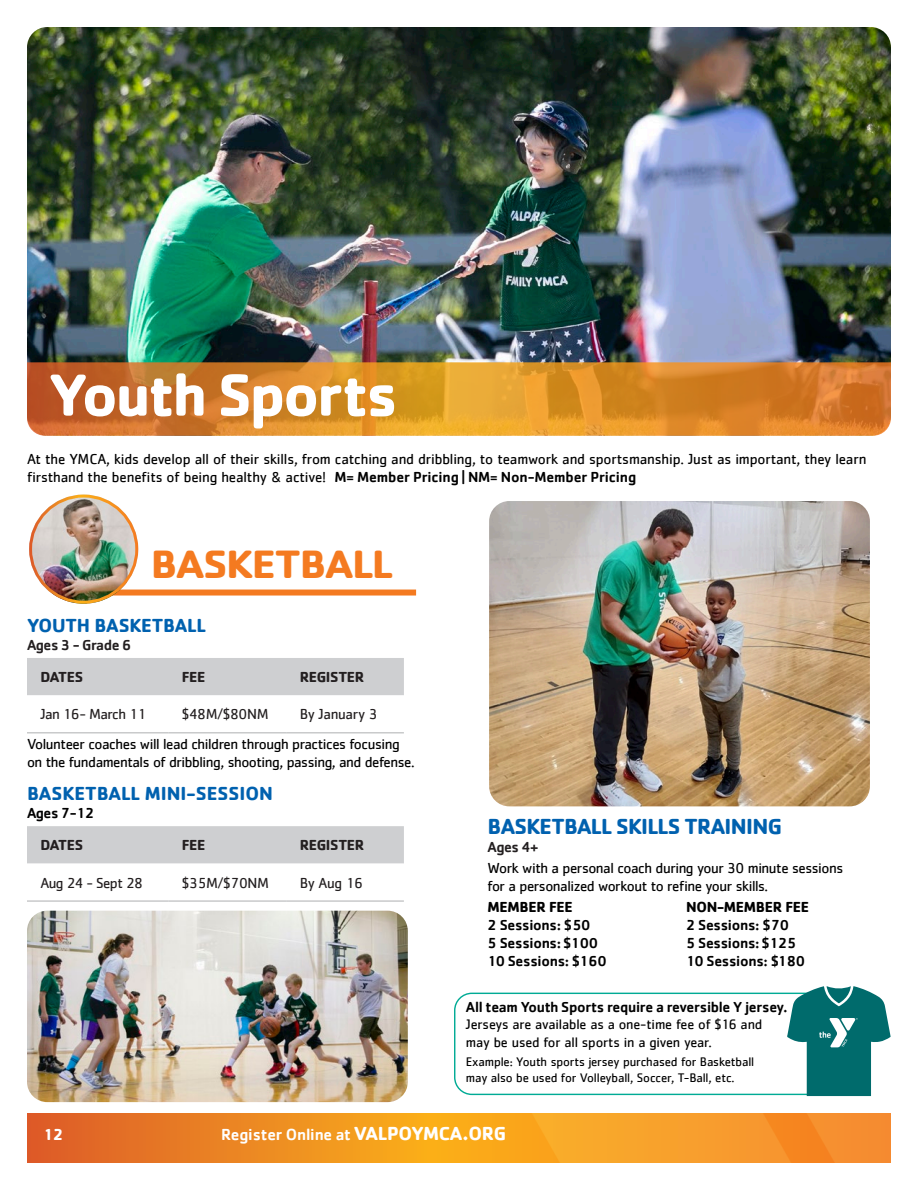
<style>
.page{position:relative;width:918px;height:1188px;background:#fff}
.page>*{position:absolute;margin:0;border:0;box-sizing:border-box;transform-origin:0 0}
.t1{font:700 61.5px "Cachet";letter-spacing:-.04em;color:#fff}
.t2{font:700 40.8px "Cachet";letter-spacing:-.03em;color:#f47a20;scale:1.07 1}
.t3{font:700 22.5px "Cachet";letter-spacing:-.03em;color:#0061af}
.t4{font:700 19.5px "Cachet";color:#0061af}
.t5{font:500 16.5px "Cachet";letter-spacing:-.01em;color:#fff}
.t6{font:700 16.5px "Cachet";color:#fff}
.t7{font:15px/18px "Cachet";letter-spacing:-.03em;color:#000}
.t8{font:15px/18px "Cachet";letter-spacing:-.01em;color:#000}
.t9{font:500 15px/18px "Cachet";letter-spacing:-.02em;color:#000}
.t10{font:15px "Cachet";letter-spacing:-.02em;color:#231f20}
.t11{font:700 15px "Cachet";letter-spacing:-.02em;color:#231f20}
.t12{font:15px "Cachet";letter-spacing:-.04em;color:#231f20}
.t13{font:700 15px "Cachet";letter-spacing:-.02em;color:#000}
.t14{font:500 15px "Cachet";letter-spacing:-.03em;color:#231f20}
.t15{font:14.25px/17.1px "Cachet";letter-spacing:-.01em;color:#000}
.t16{font:12.9px/15.6px "Cachet";letter-spacing:-.01em;color:#000}
.s1{font-weight:500}
.s2{font-weight:700;font-size:19.5px}
</style>
<div class="page">
<svg style="left:27px;top:1114px;width:400px;height:48px;background:#ea8322"></svg>
<img style="left:427px;top:1114px;width:464px;height:48px">
<img style="left:27px;top:27px;width:864px;height:335px">
<svg style="left:27px;top:362px;width:864px;height:74px;background:#d5852a"></svg>
<div style="left:27px;top:658px;width:377px;height:37px;background:#cecfd1"></div>
<hr style="left:27px;top:732px;width:141px;height:1px;background:#adafb1">
<hr style="left:168px;top:732px;width:118px;height:1px;background:#adafb1">
<hr style="left:286px;top:732px;width:118px;height:1px;background:#adafb1">
<div style="left:90px;top:590px;width:326px;height:6px;background:#f47a20"></div>
<img style="left:29px;top:495px;width:109px;height:109px;border-radius:55px">
<div style="left:29px;top:495px;width:109px;height:109px;border:3px solid #fff;border-radius:50%"></div>
<img style="left:489px;top:501px;width:381px;height:305px">
<div style="left:454px;top:993px;width:371px;height:102px;border:1px solid #00ab95;border-radius:17px"></div>
<svg style="left:787px;top:986px;width:104px;height:110px"></svg>
<svg style="left:27px;top:826px;width:377px;height:75px"></svg>
<hr style="left:27px;top:901px;width:141px;height:1px;background:#adafb1">
<hr style="left:168px;top:901px;width:118px;height:1px;background:#adafb1">
<hr style="left:286px;top:901px;width:118px;height:1px;background:#adafb1">
<img style="left:27px;top:911px;width:381px;height:191px">
<h1 class="t1" style="left:49px;top:355px;width:351px">Youth Sports</h1>
<p class="t8" style="left:27px;top:450px;width:841px">At the YMCA, kids develop all of their skills, from catching and dribbling, to teamwork and sportsmanship. Just as important, they learn firsthand the benefits of being healthy &amp; active! <span class="s1">M= Member Pricing | NM= Non-Member Pricing</span></p>
<h2 class="t2" style="left:151px;top:538px;width:228px">BASKETBALL</h2>
<h3 class="t4" style="left:27px;top:612px;width:180px">YOUTH BASKETBALL</h3>
<p class="t14" style="left:27px;top:635px;width:106px">Ages 3 - Grade 6</p>
<p class="t11" style="left:40px;top:667px;width:44px">DATES</p>
<p class="t11" style="left:182px;top:667px;width:25px">FEE</p>
<p class="t11" style="left:300px;top:667px;width:66px">REGISTER</p>
<p class="t12" style="left:40px;top:706px;width:107px">Jan 16- March 11</p>
<p class="t10" style="left:182px;top:706px;width:88px">$48M/$80NM</p>
<p class="t10" style="left:300px;top:706px;width:80px">By January 3</p>
<p class="t7" style="left:27px;top:735px;width:389px">Volunteer coaches will lead children through practices focusing on the fundamentals of dribbling, shooting, passing, and defense.</p>
<h3 class="t4" style="left:27px;top:781px;width:247px">BASKETBALL MINI-SESSION</h3>
<p class="t9" style="left:27px;top:803px;width:69px">Ages 7-12</p>
<p class="t11" style="left:40px;top:835px;width:44px">DATES</p>
<p class="t11" style="left:182px;top:835px;width:25px">FEE</p>
<p class="t11" style="left:300px;top:835px;width:66px">REGISTER</p>
<p class="t12" style="left:40px;top:874px;width:104px">Aug 24 - Sept 28</p>
<p class="t10" style="left:182px;top:874px;width:89px">$35M/$70NM</p>
<p class="t10" style="left:300px;top:874px;width:65px">By Aug 16</p>
<h3 class="t3" style="left:488px;top:811px;width:296px">BASKETBALL SKILLS TRAINING</h3>
<p class="t14" style="left:488px;top:837px;width:53px">Ages 4+</p>
<p class="t7" style="left:488px;top:858px;width:357px">Work with a personal coach during your 30 minute sessions for a personalized workout to refine your skills.</p>
<p class="t13" style="left:488px;top:897px;width:87px">MEMBER FEE</p>
<p class="t9" style="left:488px;top:916px;width:121px">2 Sessions: $50<br>5 Sessions: $100<br>10 Sessions: $160</p>
<p class="t13" style="left:686px;top:897px;width:124px">NON-MEMBER FEE</p>
<p class="t9" style="left:686px;top:916px;width:121px">2 Sessions: $70<br>5 Sessions: $125<br>10 Sessions: $180</p>
<p class="t9" style="left:466px;top:998px;width:323px">All team Youth Sports require a reversible Y jersey.</p>
<p class="t15" style="left:466px;top:1016px;width:298px">Jerseys are available as a one-time fee of $16 and may be used for all sports in a given year.</p>
<p class="t16" style="left:466px;top:1054px;width:290px">Example: Youth sports jersey purchased for Basketball may also be used for Volleyball, Soccer, T-Ball, etc.</p>
<p class="t6" style="left:44px;top:1124px;width:22px">12</p>
<p class="t5" style="left:221px;top:1124px;width:286px">Register Online at <span class="s2">VALPOYMCA.ORG</span></p>
</div>
